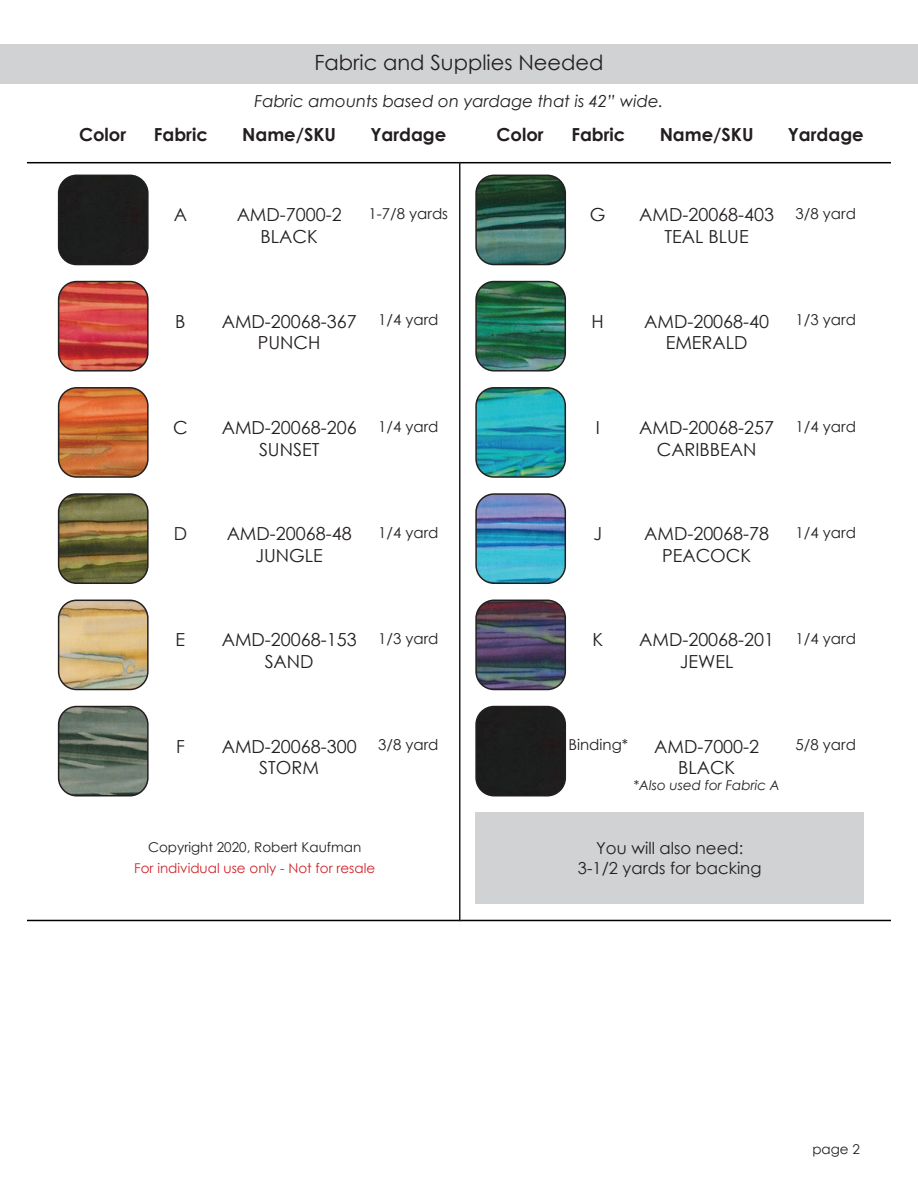
<style>
.page{position:relative;width:918px;height:1188px;background:#fff}
.page>*{position:absolute;margin:0;border:0;box-sizing:border-box;transform-origin:0 0}
.t1{font:21px "Century Gothic";color:#231f20}
.t2{font:18px/21.6px "Century Gothic";color:#231f20;text-align:center}
.t3{font:700 18px "Century Gothic";color:#231f20}
.t4{font:italic 16.5px "Century Gothic";color:#231f20}
.t5{font:16.5px/19.8px "Century Gothic";color:#231f20;text-align:center}
.t6{font:15px "Century Gothic";color:#231f20}
.t7{font:13.5px "Century Gothic";color:#d1232a}
.t8{font:13.5px "Century Gothic";color:#231f20}
.t9{font:italic 13.5px "Century Gothic";color:#231f20}
</style>
<div class="page">
<div style="left:0;top:44px;width:918px;height:40px;background:#d1d2d4"></div>
<hr style="left:27px;top:162px;width:864px;height:1px;background:#000">
<hr style="left:27px;top:920px;width:864px;height:1px;background:#000">
<hr style="left:459px;top:162px;width:1px;height:759px;background:#231f20">
<div style="left:59px;top:175px;width:87px;height:90px;background:#1d1d1d"></div>
<div style="left:58px;top:175px;width:91px;height:90px;border:2px solid #231f20;border-radius:18px"></div>
<img style="left:478px;top:175px;width:87px;height:90px">
<div style="left:475px;top:175px;width:91px;height:90px;border:2px solid #231f20;border-radius:18px"></div>
<img style="left:59px;top:282px;width:87px;height:87px">
<div style="left:58px;top:281px;width:91px;height:91px;border:2px solid #231f20;border-radius:18px"></div>
<img style="left:478px;top:282px;width:87px;height:87px">
<div style="left:475px;top:281px;width:91px;height:91px;border:2px solid #231f20;border-radius:18px"></div>
<img style="left:59px;top:388px;width:87px;height:87px">
<div style="left:58px;top:387px;width:91px;height:91px;border:2px solid #231f20;border-radius:18px"></div>
<img style="left:59px;top:496px;width:87px;height:87px">
<div style="left:58px;top:493px;width:91px;height:91px;border:2px solid #231f20;border-radius:18px"></div>
<img style="left:59px;top:600px;width:87px;height:90px">
<div style="left:58px;top:600px;width:91px;height:90px;border:2px solid #231f20;border-radius:18px"></div>
<img style="left:59px;top:707px;width:87px;height:89px">
<div style="left:58px;top:706px;width:91px;height:90px;border:2px solid #231f20;border-radius:18px"></div>
<img style="left:478px;top:388px;width:87px;height:87px">
<div style="left:475px;top:387px;width:91px;height:91px;border:2px solid #231f20;border-radius:18px"></div>
<img style="left:478px;top:496px;width:87px;height:87px">
<div style="left:475px;top:493px;width:91px;height:91px;border:2px solid #231f20;border-radius:18px"></div>
<img style="left:478px;top:600px;width:87px;height:90px">
<div style="left:475px;top:600px;width:91px;height:90px;border:2px solid #231f20;border-radius:18px"></div>
<div style="left:478px;top:707px;width:87px;height:89px;background:#1d1d1d"></div>
<div style="left:475px;top:706px;width:91px;height:90px;border:2px solid #231f20;border-radius:18px"></div>
<div style="left:475px;top:812px;width:389px;height:91px;background:#d1d2d4"></div>
<p class="t1" style="left:314px;top:47px;width:291px">Fabric and Supplies Needed</p>
<p class="t4" style="left:254px;top:90px;width:411px">Fabric amounts based on yardage that is 42” wide.</p>
<p class="t3" style="left:79px;top:121px;width:49px">Color</p>
<p class="t3" style="left:154px;top:121px;width:55px">Fabric</p>
<p class="t3" style="left:242px;top:121px;width:95px">Name/SKU</p>
<p class="t3" style="left:370px;top:121px;width:77px">Yardage</p>
<p class="t3" style="left:497px;top:121px;width:49px">Color</p>
<p class="t3" style="left:571px;top:121px;width:55px">Fabric</p>
<p class="t3" style="left:660px;top:121px;width:95px">Name/SKU</p>
<p class="t3" style="left:788px;top:121px;width:77px">Yardage</p>
<p class="t6" style="left:369px;top:203px;width:81px">1-7/8 yards</p>
<p class="t6" style="left:796px;top:203px;width:62px">3/8 yard</p>
<p class="t2" style="left:174px;top:204px;width:15px">A</p>
<p class="t2" style="left:590px;top:204px;width:17px">G</p>
<p class="t2" style="left:237px;top:204px;width:107px">AMD-7000-2<br>BLACK</p>
<p class="t2" style="left:639px;top:204px;width:136px">AMD-20068-403<br>TEAL BLUE</p>
<p class="t6" style="left:378px;top:310px;width:62px">1/4 yard</p>
<p class="t6" style="left:796px;top:310px;width:62px">1/3 yard</p>
<p class="t2" style="left:222px;top:310px;width:136px">AMD-20068-367<br>PUNCH</p>
<p class="t2" style="left:644px;top:310px;width:127px">AMD-20068-40<br>EMERALD</p>
<p class="t2" style="left:175px;top:310px;width:12px">B</p>
<p class="t2" style="left:592px;top:310px;width:14px">H</p>
<p class="t2" style="left:173px;top:416px;width:16px">C</p>
<p class="t2" style="left:222px;top:416px;width:136px">AMD-20068-206<br>SUNSET</p>
<p class="t6" style="left:378px;top:416px;width:62px">1/4 yard</p>
<p class="t2" style="left:596px;top:416px;width:6px">I</p>
<p class="t2" style="left:639px;top:416px;width:136px">AMD-20068-257<br>CARIBBEAN</p>
<p class="t6" style="left:796px;top:416px;width:62px">1/4 yard</p>
<p class="t2" style="left:174px;top:523px;width:15px">D</p>
<p class="t2" style="left:227px;top:523px;width:127px">AMD-20068-48<br>JUNGLE</p>
<p class="t6" style="left:378px;top:522px;width:62px">1/4 yard</p>
<p class="t2" style="left:593px;top:523px;width:10px">J</p>
<p class="t2" style="left:644px;top:523px;width:127px">AMD-20068-78<br>PEACOCK</p>
<p class="t6" style="left:796px;top:522px;width:62px">1/4 yard</p>
<p class="t2" style="left:176px;top:629px;width:11px">E</p>
<p class="t2" style="left:222px;top:629px;width:136px">AMD-20068-153<br>SAND</p>
<p class="t6" style="left:378px;top:628px;width:62px">1/3 yard</p>
<p class="t2" style="left:593px;top:629px;width:12px">K</p>
<p class="t2" style="left:639px;top:629px;width:136px">AMD-20068-201<br>JEWEL</p>
<p class="t6" style="left:796px;top:628px;width:62px">1/4 yard</p>
<p class="t2" style="left:176px;top:735px;width:10px">F</p>
<p class="t2" style="left:222px;top:735px;width:136px">AMD-20068-300<br>STORM</p>
<p class="t6" style="left:378px;top:735px;width:62px">3/8 yard</p>
<p class="t6" style="left:569px;top:735px;width:61px">Binding*</p>
<p class="t2" style="left:654px;top:735px;width:107px">AMD-7000-2<br>BLACK</p>
<p class="t9" style="left:633px;top:776px;width:148px">*Also used for Fabric A</p>
<p class="t6" style="left:796px;top:735px;width:62px">5/8 yard</p>
<p class="t8" style="left:148px;top:838px;width:215px">Copyright 2020, Robert Kaufman</p>
<p class="t7" style="left:134px;top:859px;width:243px">For individual use only - Not for resale</p>
<p class="t5" style="left:578px;top:838px;width:185px">You will also need:<br>3-1/2 yards for backing</p>
<p class="t8" style="left:812px;top:1140px;width:49px">page 2</p>
</div>
